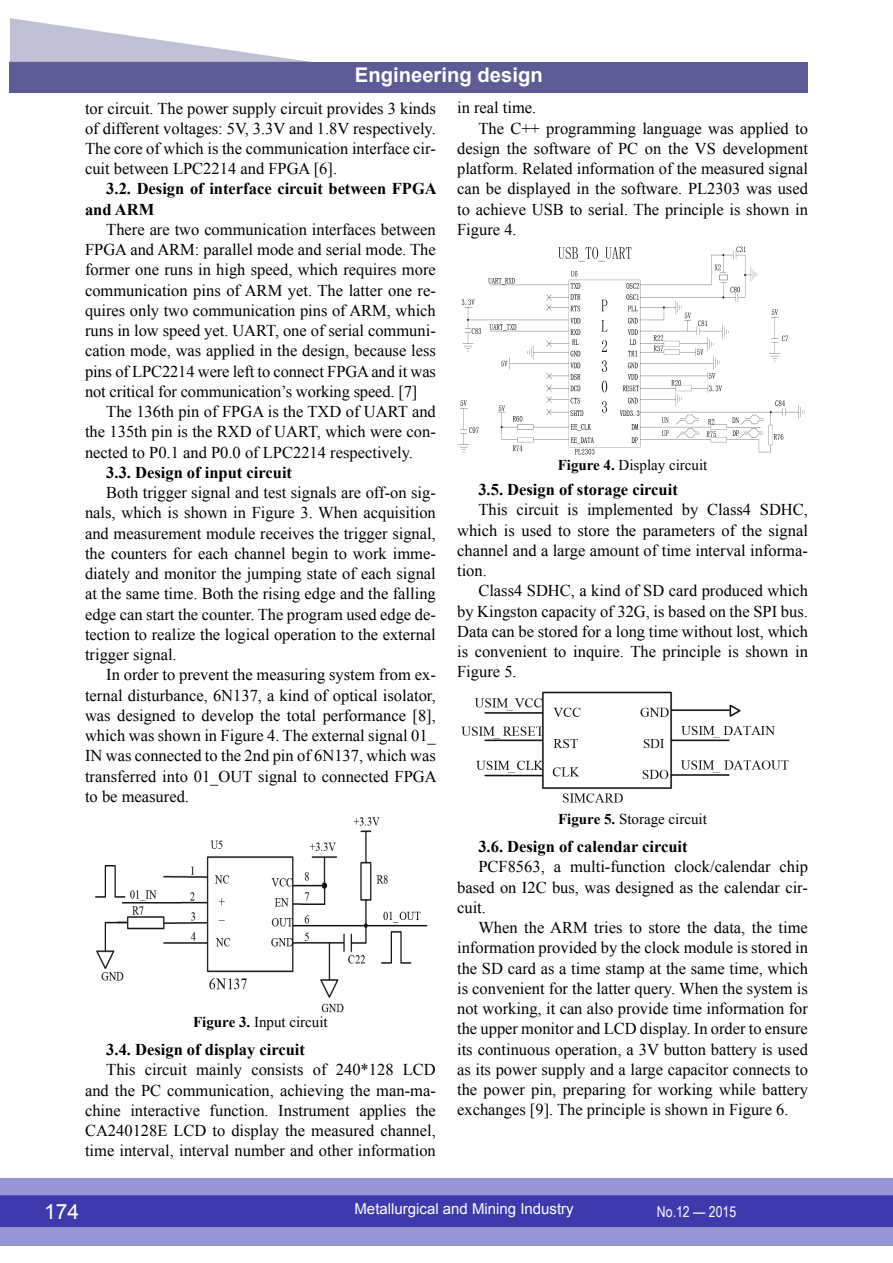
<style>
.page{position:relative;width:893px;height:1263px;background:#fff}
.page>*{position:absolute;margin:0;border:0;box-sizing:border-box;transform-origin:0 0}
.t1{font:21px "Arial";color:#fff}
.t2{font:700 20.25px "Arial";color:#fff}
.t3{font:16.5px/20.2px "Times New Roman";color:#000;text-align:justify}
.t4{font:700 16.5px/20.2px "Times New Roman";color:#000}
.t5{font:15px "Times New Roman";color:#000}
.t6{font:15px "Arial";color:#fff}
.t7{font:15px "Arial Narrow";color:#fff}
.s1{font-weight:700}
</style>
<div class="page">
<div style="left:0;top:1178px;width:893px;height:68px;background:#9795d3"></div>
<div style="left:0;top:1195px;width:893px;height:32px;background:#3e3aae;border:2px solid #3e3aae"></div>
<div style="left:10px;top:62px;width:798px;height:30px;background:#5e5c96"></div>
<svg style="left:10px;top:18px;width:300px;height:44px"></svg>
<img style="left:95px;top:817px;width:333px;height:196px">
<img style="left:458px;top:246px;width:347px;height:209px">
<img style="left:461px;top:691px;width:328px;height:112px">
<p class="t2" style="left:355px;top:62px;width:189px">Engineering design</p>
<p class="t3" style="left:85px;top:98px;width:352px">tor circuit. The power supply circuit provides 3 kinds of different voltages: 5V, 3.3V and 1.8V respectively.<br>The core of which is the communication interface cir&shy;cuit between LPC2214 and FPGA [6].</p>
<p class="t4" style="left:85px;top:178px;width:353px;text-indent:21px">3.2. Design of interface circuit between FPGA and ARM</p>
<p class="t3" style="left:85px;top:219px;width:352px;text-indent:21px">There are two communication interfaces between FPGA and ARM: parallel mode and serial mode. The former one runs in high speed, which requires more communication pins of ARM yet. The latter one re&shy;quires only two communication pins of ARM, which runs in low speed yet. UART, one of serial communi&shy;cation mode, was applied in the design, because less pins of LPC2214 were left to connect FPGA and it was not critical for communication’s working speed. [7]</p>
<p class="t3" style="left:85px;top:401px;width:352px;text-indent:21px">The 136th pin of FPGA is the TXD of UART and the 135th pin is the RXD of UART, which were con&shy;nected to P0.1 and P0.0 of LPC2214 respectively.</p>
<p class="t4" style="left:106px;top:462px;width:187px">3.3. Design of input circuit</p>
<p class="t3" style="left:85px;top:482px;width:352px;text-indent:21px">Both trigger signal and test signals are off-on sig&shy;nals, which is shown in Figure 3. When acquisition and measurement module receives the trigger signal, the counters for each channel begin to work imme&shy;diately and monitor the jumping state of each signal at the same time. Both the rising edge and the falling edge can start the counter. The program used edge de&shy;tection to realize the logical operation to the external trigger signal.</p>
<p class="t3" style="left:85px;top:664px;width:353px;text-indent:21px">In order to prevent the measuring system from ex&shy;ternal disturbance, 6N137, a kind of optical isolator, was designed to develop the total performance [8], which was shown in Figure 4. The external signal 01_ IN was connected to the 2nd pin of 6N137, which was transferred into 01_OUT signal to connected FPGA to be measured.</p>
<p class="t3" style="left:457px;top:98px;width:81px">in real time.</p>
<p class="t3" style="left:478px;top:118px;width:331px">The C++ programming language was applied to</p>
<p class="t3" style="left:457px;top:138px;width:352px">design the software of PC on the VS development</p>
<p class="t3" style="left:457px;top:158px;width:352px">platform. Related information of the measured signal</p>
<p class="t3" style="left:457px;top:179px;width:352px">can be displayed in the software. PL2303 was used</p>
<p class="t3" style="left:457px;top:199px;width:352px">to achieve USB to serial. The principle is shown in</p>
<p class="t3" style="left:457px;top:219px;width:61px">Figure 4.</p>
<p class="t5" style="left:558px;top:455px;width:151px"><span class="s1">Figure 4.</span> Display circuit</p>
<p class="t4" style="left:478px;top:479px;width:201px">3.5. Design of storage circuit</p>
<p class="t3" style="left:457px;top:499px;width:352px;text-indent:21px">This circuit is implemented by Class4 SDHC, which is used to store the parameters of the signal channel and a large amount of time interval informa&shy;tion.</p>
<p class="t3" style="left:457px;top:580px;width:352px;text-indent:21px">Class4 SDHC, a kind of SD card produced which by Kingston capacity of 32G, is based on the SPI bus.<br>Data can be stored for a long time without lost, which is convenient to inquire. The principle is shown in Figure 5.</p>
<p class="t5" style="left:193px;top:1012px;width:136px"><span class="s1">Figure 3.</span> Input circuit</p>
<p class="t4" style="left:106px;top:1039px;width:200px">3.4. Design of display circuit</p>
<p class="t3" style="left:85px;top:1059px;width:352px;text-indent:21px">This circuit mainly consists of 240*128 LCD and the PC communication, achieving the man-ma&shy;chine interactive function. Instrument applies the CA240128E LCD to display the measured channel, time interval, interval number and other information</p>
<p class="t5" style="left:558px;top:809px;width:150px"><span class="s1">Figure 5.</span> Storage circuit</p>
<p class="t4" style="left:478px;top:836px;width:211px">3.6. Design of calendar circuit</p>
<p class="t3" style="left:457px;top:856px;width:352px;text-indent:21px">PCF8563, a multi-function clock/calendar chip based on I2C bus, was designed as the calendar cir&shy;cuit.</p>
<p class="t3" style="left:457px;top:917px;width:352px;text-indent:21px">When the ARM tries to store the data, the time information provided by the clock module is stored in the SD card as a time stamp at the same time, which is convenient for the latter query. When the system is not working, it can also provide time information for the upper monitor and LCD display. In order to ensure its continuous operation, a 3V button battery is used as its power supply and a large capacitor connects to the power pin, preparing for working while battery exchanges [9]. The principle is shown in Figure 6.</p>
<p class="t1" style="left:44px;top:1197px;width:37px">174</p>
<p class="t6" style="left:354px;top:1199px;width:221px">Metallurgical and Mining Industry</p>
<p class="t7" style="left:657px;top:1201px;width:81px">No.12 — 2015</p>
</div>
